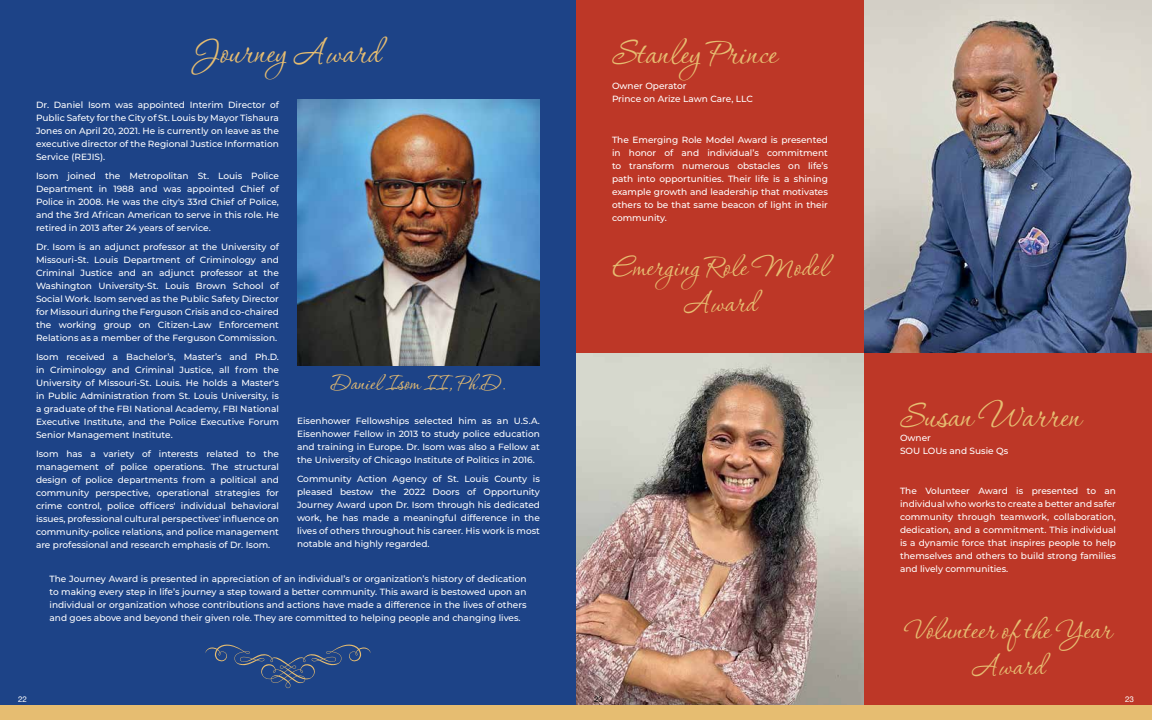
<style>
.page{position:relative;width:1152px;height:720px;background:#fff}
.page>*{position:absolute;margin:0;border:0;box-sizing:border-box;transform-origin:0 0}
.t1{font:43px "Corinthia";color:#e6bd71}
.t2{font:36px/36px "Corinthia";color:#e6bd71;text-align:center}
.t3{font:26px "Corinthia";color:#e6bd71}
.t4{font:500 9px/13px "Montserrat";color:#fff;text-align:justify}
.t5{font:8px "Helvetica Neue";color:#fff}
.t6{font:8px "Helvetica Neue";color:#000}
</style>
<div class="page">
<div style="left:860px;top:353px;width:292px;height:353px;background:#bd3727"></div>
<img style="left:576px;top:353px;width:288px;height:353px">
<div style="left:0;top:0;width:576px;height:706px;background:#1d4387"></div>
<img style="left:297px;top:99px;width:243px;height:267px">
<div style="left:0;top:706px;width:576px;height:14px;background:#e6bd71"></div>
<svg style="left:205px;top:645px;width:166px;height:43px"></svg>
<img style="left:864px;top:0;width:288px;height:353px">
<div style="left:576px;top:0;width:288px;height:353px;background:#bd3727"></div>
<div style="left:576px;top:706px;width:576px;height:14px;background:#e6bd71"></div>
<h1 class="t1" style="left:196px;top:30px;width:186px">Journey Award</h1>
<p class="t4" style="left:36px;top:98px;width:245px">Dr. Daniel Isom was appointed Interim Director of Public Safety for the City of St. Louis by Mayor Tishaura Jones on April 20, 2021. He is currently on leave as the executive director of the Regional Justice Information Service (REJIS).</p>
<p class="t4" style="left:36px;top:169px;width:245px">Isom joined the Metropolitan St. Louis Police Department in 1988 and was appointed Chief of Police in 2008. He was the city's 33rd Chief of Police, and the 3rd African American to serve in this role. He retired in 2013 after 24 years of service.</p>
<p class="t4" style="left:36px;top:240px;width:245px">Dr. Isom is an adjunct professor at the University of Missouri-St. Louis Department of Criminology and Criminal Justice and an adjunct professor at the Washington University-St. Louis Brown School of Social Work. Isom served as the Public Safety Director for Missouri during the Ferguson Crisis and co-chaired the working group on Citizen-Law Enforcement Relations as a member of the Ferguson Commission.</p>
<p class="t4" style="left:36px;top:350px;width:245px">Isom received a Bachelor’s, Master’s and Ph.D. in Criminology and Criminal Justice, all from the University of Missouri-St. Louis. He holds a Master's in Public Administration from St. Louis University, is a graduate of the FBI National Academy, FBI National Executive Institute, and the Police Executive Forum Senior Management Institute.</p>
<p class="t4" style="left:36px;top:447px;width:245px">Isom has a variety of interests related to the management of police operations. The structural design of police departments from a political and community perspective, operational strategies for crime control, police officers' individual behavioral issues, professional cultural perspectives' influence on community-police relations, and police management are professional and research emphasis of Dr. Isom.</p>
<h3 class="t3" style="left:331px;top:370px;width:176px">Daniel Isom II, Ph.D.</h3>
<p class="t4" style="left:297px;top:414px;width:245px">Eisenhower Fellowships selected him as an U.S.A.<br>Eisenhower Fellow in 2013 to study police education and training in Europe. Dr. Isom was also a Fellow at the University of Chicago Institute of Politics in 2016.</p>
<p class="t4" style="left:297px;top:472px;width:245px">Community Action Agency of St. Louis County is pleased bestow the 2022 Doors of Opportunity Journey Award upon Dr. Isom through his dedicated work, he has made a meaningful difference in the lives of others throughout his career. His work is most notable and highly regarded.</p>
<p class="t4" style="left:50px;top:572px;width:479px">The Journey Award is presented in appreciation of an individual’s or organization’s history of dedication to making every step in life’s journey a step toward a better community. This award is bestowed upon an individual or organization whose contributions and actions have made a difference in the lives of others and goes above and beyond their given role. They are committed to helping people and changing lives.</p>
<p class="t5" style="left:18px;top:693px;width:10px">22</p>
<h1 class="t1" style="left:612px;top:31px;width:166px">Stanley Prince</h1>
<p class="t4" style="left:612px;top:79px;width:142px">Owner Operator<br>Prince on Arize Lawn Care, LLC</p>
<p class="t4" style="left:612px;top:133px;width:218px">The Emerging Role Model Award is presented in honor of and individual’s commitment to transform numerous obstacles on life’s path into opportunities. Their life is a shining example growth and leadership that motivates others to be that same beacon of light in their community.</p>
<h2 class="t2" style="left:612px;top:251px;width:218px">Emerging Role Model<br>Award</h2>
<p class="t6" style="left:594px;top:693px;width:10px">23</p>
<h1 class="t1" style="left:900px;top:393px;width:182px">Susan Warren</h1>
<p class="t4" style="left:900px;top:431px;width:110px">Owner<br>SOU LOUs and Susie Qs</p>
<p class="t4" style="left:900px;top:484px;width:218px">The Volunteer Award is presented to an individual who works to create a better and safer community through teamwork, collaboration, dedication, and a commitment. This individual is a dynamic force that inspires people to help themselves and others to build strong families and lively communities.</p>
<h2 class="t2" style="left:904px;top:614px;width:209px">Volunteer of the Year<br>Award</h2>
<p class="t5" style="left:1125px;top:693px;width:10px">23</p>
</div>
